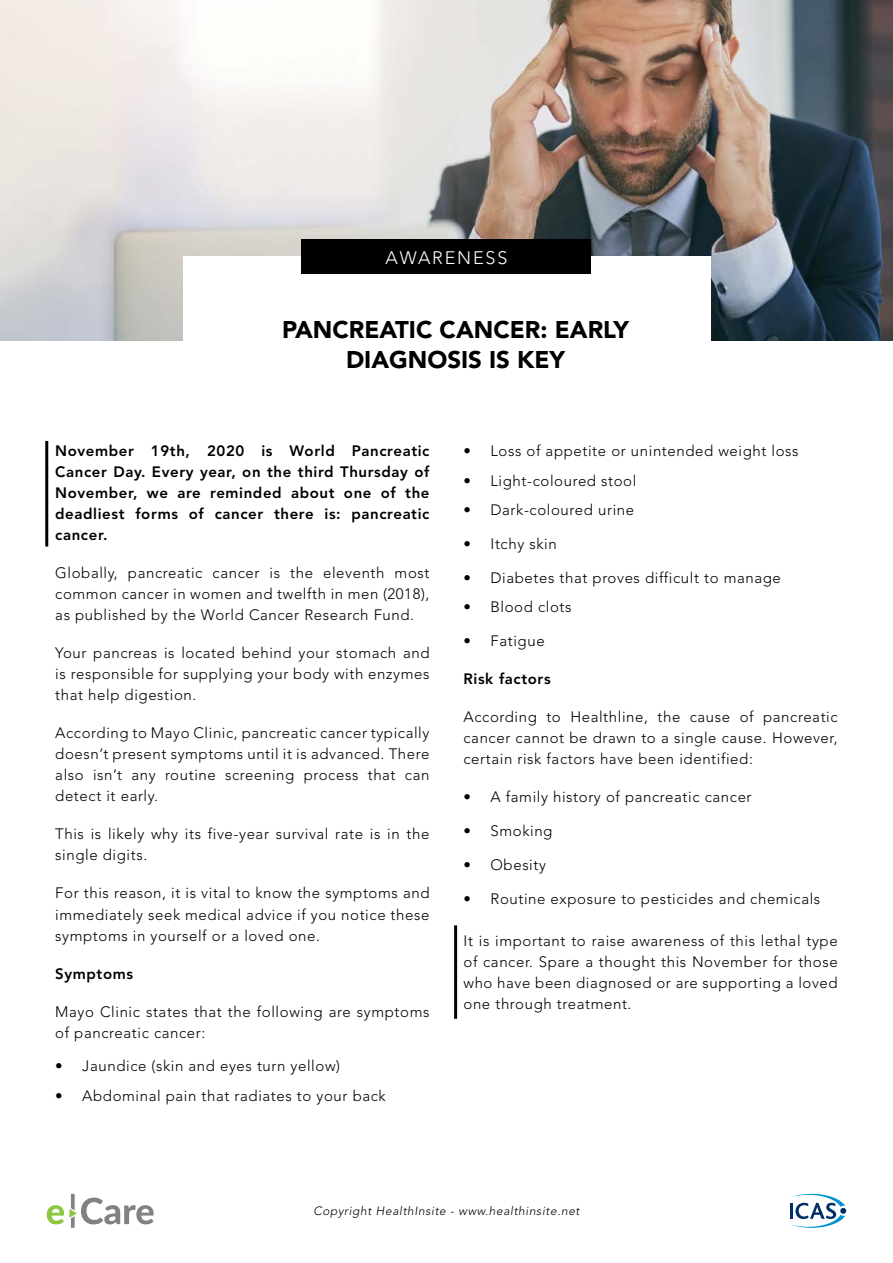
<style>
.page{position:relative;width:893px;height:1263px;background:#fff}
.page>*{position:absolute;margin:0;border:0;box-sizing:border-box;transform-origin:0 0}
.t1{font:900 24px/30px "Avenir LT Std";color:#000;text-align:center}
.t2{font:300 18px "Avenir LT Std";letter-spacing:.1em;color:#fff}
.t3{font:300 15px/21px "Avenir LT Std";letter-spacing:.04em;color:#000;text-align:justify}
.t4{font:800 15px/21px "Avenir LT Std";letter-spacing:.04em;color:#000;text-align:justify}
.t5{font:italic 300 12px "Avenir LT Std";letter-spacing:.05em;color:#000}
</style>
<div class="page">
<img style="left:0;top:0;width:893px;height:340px">
<div style="left:183px;top:257px;width:527px;height:170px;background:#fff"></div>
<div style="left:302px;top:240px;width:289px;height:34px;background:#000"></div>
<hr style="left:45px;top:441px;width:3px;height:105px;background:#000">
<hr style="left:454px;top:925px;width:3px;height:94px;background:#000">
<svg style="left:47px;top:1194px;width:107px;height:34px"></svg>
<svg style="left:790px;top:1194px;width:56px;height:34px"></svg>
<p class="t2" style="left:386px;top:247px;width:123px">AWARENESS</p>
<h1 class="t1" style="left:282px;top:314px;width:348px">PANCREATIC CANCER: EARLY<br>DIAGNOSIS IS KEY</h1>
<p class="t4" style="left:55px;top:441px;width:376px">November 19th, 2020 is World Pancreatic Cancer Day. Every year, on the third Thursday of November, we are reminded about one of the deadliest forms of cancer there is: pancreatic cancer.</p>
<p class="t3" style="left:55px;top:563px;width:376px">Globally, pancreatic cancer is the eleventh most common cancer in women and twelfth in men (2018), as published by the World Cancer Research Fund.</p>
<p class="t3" style="left:55px;top:643px;width:376px">Your pancreas is located behind your stomach and is responsible for supplying your body with enzymes that help digestion.</p>
<p class="t3" style="left:55px;top:723px;width:376px">According to Mayo Clinic, pancreatic cancer typically doesn’t present symptoms until it is advanced. There also isn’t any routine screening process that can detect it early.</p>
<p class="t3" style="left:55px;top:824px;width:376px">This is likely why its five-year survival rate is in the single digits.</p>
<p class="t3" style="left:55px;top:883px;width:376px">For this reason, it is vital to know the symptoms and immediately seek medical advice if you notice these symptoms in yourself or a loved one.</p>
<p class="t4" style="left:55px;top:963px;width:79px">Symptoms</p>
<p class="t3" style="left:55px;top:1001px;width:376px">Mayo Clinic states that the following are symptoms of pancreatic cancer:</p>
<p class="t3" style="left:55px;top:1056px;width:286px">• Jaundice (skin and eyes turn yellow)</p>
<p class="t3" style="left:55px;top:1085px;width:332px">• Abdominal pain that radiates to your back</p>
<p class="t3" style="left:463px;top:441px;width:337px">• Loss of appetite or unintended weight loss</p>
<p class="t3" style="left:463px;top:470px;width:174px">• Light-coloured stool</p>
<p class="t3" style="left:463px;top:500px;width:172px">• Dark-coloured urine</p>
<p class="t3" style="left:463px;top:533px;width:95px">• Itchy skin</p>
<p class="t3" style="left:463px;top:567px;width:319px">• Diabetes that proves difficult to manage</p>
<p class="t3" style="left:463px;top:597px;width:110px">• Blood clots</p>
<p class="t3" style="left:463px;top:630px;width:83px">• Fatigue</p>
<p class="t4" style="left:463px;top:668px;width:89px">Risk factors</p>
<p class="t3" style="left:463px;top:707px;width:376px">According to Healthline, the cause of pancreatic cancer cannot be drawn to a single cause. However, certain risk factors have been identified:</p>
<p class="t3" style="left:463px;top:787px;width:290px">• A family history of pancreatic cancer</p>
<p class="t3" style="left:463px;top:820px;width:90px">• Smoking</p>
<p class="t3" style="left:463px;top:854px;width:84px">• Obesity</p>
<p class="t3" style="left:463px;top:888px;width:358px">• Routine exposure to pesticides and chemicals</p>
<p class="t3" style="left:463px;top:930px;width:376px">It is important to raise awareness of this lethal type of cancer. Spare a thought this November for those who have been diagnosed or are supporting a loved one through treatment.</p>
<p class="t5" style="left:313px;top:1204px;width:268px">Copyright HealthInsite - www.healthinsite.net</p>
</div>
